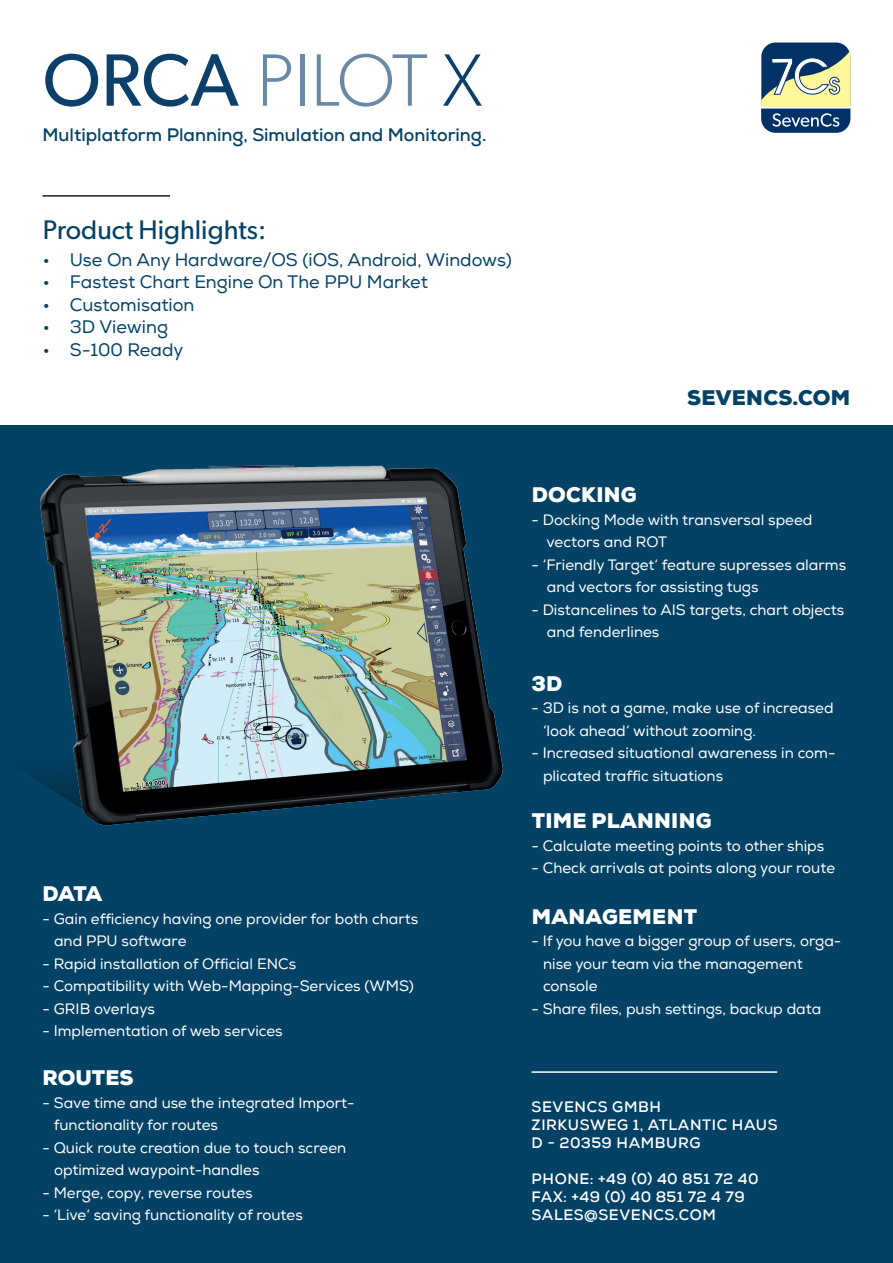
<style>
.page{position:relative;width:893px;height:1263px;background:#fff}
.page>*{position:absolute;margin:0;border:0;box-sizing:border-box;transform-origin:0 0}
.t1{font:300 74.4px "Gibson";letter-spacing:-.02em;color:#6988a6}
.t2{font:27px "Gibson";color:#044265}
.t3{font:900 21px "Nexa";letter-spacing:.015em;color:#fff}
.t4{font:900 21px "Nexa";letter-spacing:.015em;color:#044265}
.t5{font:18px "Nexa";color:#044265}
.t6{font:700 18px "Nexa";color:#044265}
.t7{font:15px/22.5px "Nexa";color:#fff}
.t8{font:700 15px/18px "Nexa";letter-spacing:.04em;color:#fff}
.s1{font-weight:400;color:#0c406b}
.s2{color:#0c406b}
</style>
<div class="page">
<hr style="left:43px;top:195px;width:127px;height:2px;background:#122534">
<div style="left:0;top:425px;width:893px;height:838px;background:#044265"></div>
<img style="left:41px;top:466px;width:462px;height:360px">
<hr style="left:531px;top:1071px;width:246px;height:2px;background:#fff">
<svg style="left:761px;top:43px;width:89px;height:90px"></svg>
<h1 class="t1" style="left:43px;top:35px;width:441px"><span class="s1">ORCA</span> PILOT <span class="s2">X</span></h1>
<p class="t6" style="left:43px;top:123px;width:445px">Multiplatform Planning, Simulation and Monitoring.</p>
<h2 class="t2" style="left:43px;top:213px;width:225px">Product Highlights:</h2>
<p class="t5" style="left:43px;top:249px;width:470px">• Use On Any Hardware/OS (iOS, Android, Windows)</p>
<p class="t5" style="left:43px;top:271px;width:386px">• Fastest Chart Engine On The PPU Market</p>
<p class="t5" style="left:43px;top:294px;width:153px">• Customisation</p>
<p class="t5" style="left:43px;top:316px;width:127px">• 3D Viewing</p>
<p class="t5" style="left:43px;top:339px;width:142px">• S-100 Ready</p>
<h3 class="t4" style="left:687px;top:384px;width:165px">SEVENCS.COM</h3>
<h3 class="t3" style="left:43px;top:880px;width:61px">DATA</h3>
<p class="t7" style="left:54px;top:907px;width:366px;text-indent:-12px">- Gain efficiency having one provider for both charts and PPU software</p>
<p class="t7" style="left:43px;top:952px;width:255px">- Rapid installation of Official ENCs</p>
<p class="t7" style="left:43px;top:975px;width:373px">- Compatibility with Web-Mapping-Services (WMS)</p>
<p class="t7" style="left:43px;top:997px;width:114px">- GRIB overlays</p>
<p class="t7" style="left:43px;top:1020px;width:242px">- Implementation of web services</p>
<h3 class="t3" style="left:43px;top:1065px;width:92px">ROUTES</h3>
<p class="t7" style="left:54px;top:1092px;width:302px;text-indent:-11px">- Save time and use the integrated Import&shy;functionality for routes</p>
<p class="t7" style="left:54px;top:1137px;width:294px;text-indent:-12px">- Quick route creation due to touch screen optimized waypoint-handles</p>
<p class="t7" style="left:43px;top:1182px;width:212px">- Merge, copy, reverse routes</p>
<p class="t7" style="left:43px;top:1204px;width:262px">- ‘Live‘ saving functionality of routes</p>
<h3 class="t3" style="left:532px;top:481px;width:107px">DOCKING</h3>
<p class="t7" style="left:546px;top:509px;width:267px;text-indent:-15px">- Docking Mode with transversal speed vectors and ROT</p>
<p class="t7" style="left:547px;top:554px;width:301px;text-indent:-15px">- ‘Friendly Target‘ feature supresses alarms and vectors for assisting tugs</p>
<p class="t7" style="left:547px;top:599px;width:299px;text-indent:-15px">- Distancelines to AIS targets, chart objects and fenderlines</p>
<h3 class="t3" style="left:531px;top:670px;width:32px">3D</h3>
<p class="t7" style="left:543px;top:697px;width:292px;text-indent:-12px">- 3D is not a game, make use of increased ‘look ahead‘ without zooming.</p>
<p class="t7" style="left:543px;top:742px;width:294px;text-indent:-12px">- Increased situational awareness in com&shy;plicated traffic situations</p>
<h3 class="t3" style="left:532px;top:807px;width:181px">TIME PLANNING</h3>
<p class="t7" style="left:531px;top:834px;width:294px">- Calculate meeting points to other ships</p>
<p class="t7" style="left:531px;top:857px;width:305px">- Check arrivals at points along your route</p>
<h3 class="t3" style="left:532px;top:903px;width:167px">MANAGEMENT</h3>
<p class="t7" style="left:543px;top:930px;width:300px;text-indent:-12px">- If you have a bigger group of users, orga&shy;nise your team via the management console</p>
<p class="t7" style="left:531px;top:997px;width:291px">- Share files, push settings, backup data</p>
<p class="t8" style="left:532px;top:1098px;width:247px">SEVENCS GMBH<br>ZIRKUSWEG 1, ATLANTIC HAUS<br>D - 20359 HAMBURG</p>
<p class="t8" style="left:532px;top:1170px;width:228px">PHONE: +49 (0) 40 851 72 40<br>FAX: +49 (0) 40 851 72 4 79<br>SALES@SEVENCS.COM</p>
</div>
